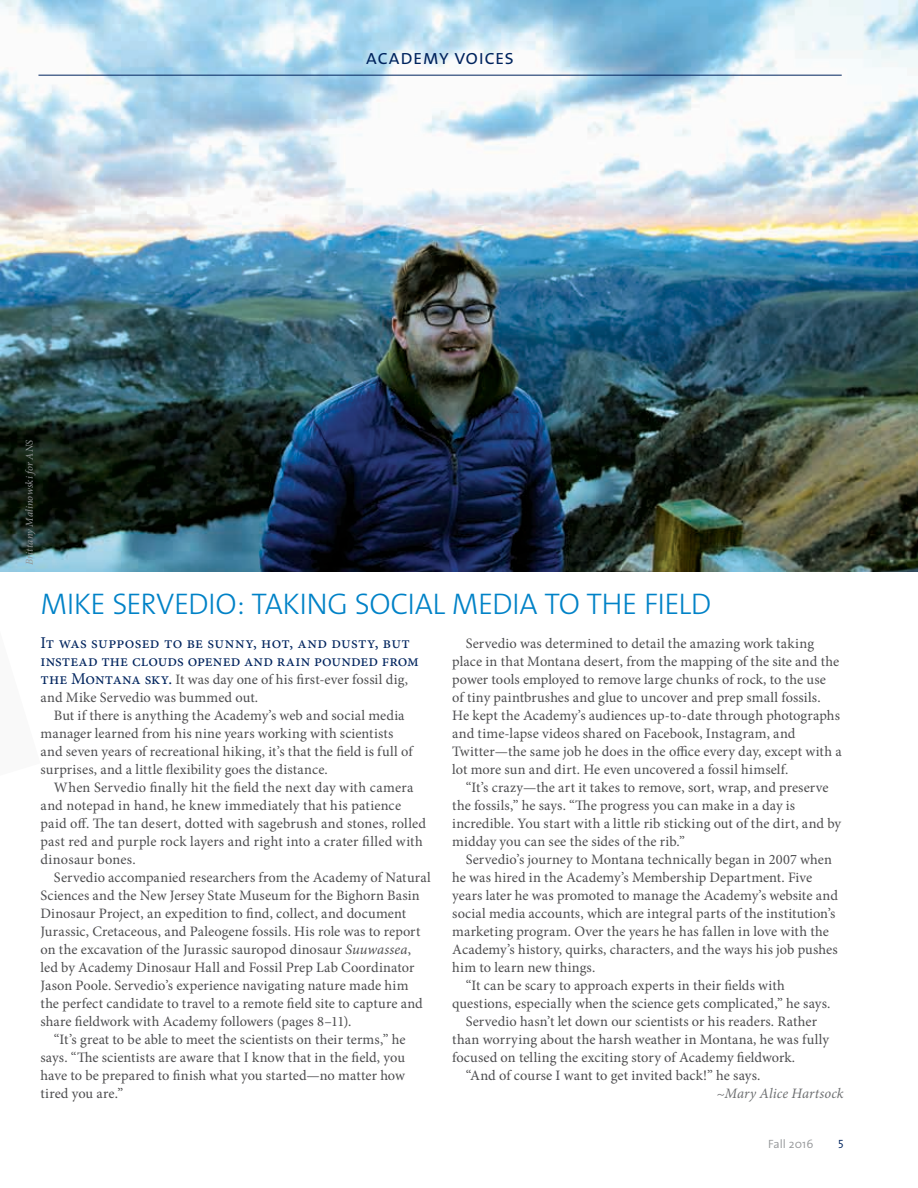
<style>
.page{position:relative;width:918px;height:1188px;background:#fff}
.page>*{position:absolute;margin:0;border:0;box-sizing:border-box;transform-origin:0 0}
.t1{font:30px "The Sans Light Caps";letter-spacing:-.02em;color:#0082c7}
.t2{font:21px "The Sans Semi Light Caps";letter-spacing:.005em;color:#00245e}
.t3{font:16.5px/18px "Minion Pro";letter-spacing:.01em;color:#00245e}
.t4{font:14.4px/18px "Minion Pro";letter-spacing:.005em;color:#4d4d4f}
.t5{font:14.4px/18px "Minion Pro";letter-spacing:.04em;color:#4d4d4f}
.t6{font:italic 14.4px "Minion Pro";color:#6d6f71}
.t7{font:300 12px "The Sans";color:#949698}
.t8{font:12px "The Sans Semi Light Caps";color:#00245e}
.t9{font:italic 10.5px "Minion Pro";color:#949698}
.s1{font-size:16.5px;color:#00245e}
.s2{font-style:italic}
</style>
<div class="page">
<img style="left:0;top:0;width:918px;height:572px">
<hr style="left:38px;top:75px;width:804px;height:1px;background:#00245e">
<p class="t9" style="left:22px;top:565px;width:127px;rotate:-90deg">Brittany Malinowski for ANS</p>
<h2 class="t2" style="left:366px;top:39px;width:150px">academy voices</h2>
<h1 class="t1" style="left:40px;top:579px;width:673px">MIKE SERVEDIO: TAKING SOCIAL MEDIA TO THE FIELD</h1>
<p class="t3" style="left:40px;top:634px;width:380px">It was supposed to be sunny, hot, and dusty, but instead the clouds opened and rain pounded from</p>
<p class="t4" style="left:40px;top:670px;width:369px"><span class="s1">the Montana sky.</span> It was day one of his first-ever fossil dig, and Mike Servedio was bummed out.</p>
<p class="t4" style="left:40px;top:706px;width:375px;text-indent:13px">But if there is anything the Academy’s web and social media manager learned from his nine years working with scientists and seven years of recreational hiking, it’s that the field is full of surprises, and a little flexibility goes the distance.</p>
<p class="t5" style="left:40px;top:778px;width:387px;text-indent:13px">When Servedio finally hit the field the next day with camera and notepad in hand, he knew immediately that his patience paid off. The tan desert, dotted with sagebrush and stones, rolled past red and purple rock layers and right into a crater filled with dinosaur bones.</p>
<p class="t4" style="left:54px;top:868px;width:378px">Servedio accompanied researchers from the Academy of Natural</p>
<p class="t4" style="left:40px;top:886px;width:381px">Sciences and the New Jersey State Museum for the Bighorn Basin</p>
<p class="t4" style="left:40px;top:904px;width:367px">Dinosaur Project, an expedition to find, collect, and document</p>
<p class="t4" style="left:40px;top:922px;width:381px">Jurassic, Cretaceous, and Paleogene fossils. His role was to report</p>
<p class="t4" style="left:40px;top:940px;width:372px">on the excavation of the Jurassic sauropod dinosaur <span class="s2">Suuwassea</span>,</p>
<p class="t4" style="left:40px;top:958px;width:375px">led by Academy Dinosaur Hall and Fossil Prep Lab Coordinator</p>
<p class="t4" style="left:40px;top:976px;width:369px">Jason Poole. Servedio’s experience navigating nature made him</p>
<p class="t4" style="left:40px;top:994px;width:384px">the perfect candidate to travel to a remote field site to capture and</p>
<p class="t4" style="left:40px;top:1012px;width:312px">share fieldwork with Academy followers (pages 8–11).</p>
<p class="t4" style="left:54px;top:1030px;width:353px">“It’s great to be able to meet the scientists on their terms,” he</p>
<p class="t4" style="left:40px;top:1048px;width:366px">says. “The scientists are aware that I know that in the field, you</p>
<p class="t4" style="left:40px;top:1066px;width:366px">have to be prepared to finish what you started—no matter how</p>
<p class="t4" style="left:40px;top:1084px;width:84px">tired you are.”</p>
<p class="t4" style="left:452px;top:634px;width:391px;text-indent:13px">Servedio was determined to detail the amazing work taking place in that Montana desert, from the mapping of the site and the power tools employed to remove large chunks of rock, to the use of tiny paintbrushes and glue to uncover and prep small fossils.<br>He kept the Academy’s audiences up-to-date through photographs and time-lapse videos shared on Facebook, Instagram, and Twitter—the same job he does in the office every day, except with a lot more sun and dirt. He even uncovered a fossil himself.</p>
<p class="t4" style="left:452px;top:778px;width:391px;text-indent:13px">“It’s crazy—the art it takes to remove, sort, wrap, and preserve the fossils,” he says. “The progress you can make in a day is incredible. You start with a little rib sticking out of the dirt, and by midday you can see the sides of the rib.”</p>
<p class="t4" style="left:466px;top:850px;width:368px">Servedio’s journey to Montana technically began in 2007 when</p>
<p class="t4" style="left:452px;top:868px;width:361px">he was hired in the Academy’s Membership Department. Five</p>
<p class="t4" style="left:452px;top:886px;width:387px">years later he was promoted to manage the Academy’s website and</p>
<p class="t4" style="left:452px;top:904px;width:385px">social media accounts, which are integral parts of the institution’s</p>
<p class="t4" style="left:452px;top:922px;width:378px">marketing program. Over the years he has fallen in love with the</p>
<p class="t4" style="left:452px;top:940px;width:387px">Academy’s history, quirks, characters, and the ways his job pushes</p>
<p class="t4" style="left:452px;top:958px;width:145px">him to learn new things.</p>
<p class="t4" style="left:466px;top:976px;width:321px">“It can be scary to approach experts in their fields with</p>
<p class="t4" style="left:452px;top:994px;width:380px">questions, especially when the science gets complicated,” he says.</p>
<p class="t4" style="left:466px;top:1012px;width:353px">Servedio hasn’t let down our scientists or his readers. Rather</p>
<p class="t4" style="left:452px;top:1030px;width:379px">than worrying about the harsh weather in Montana, he was fully</p>
<p class="t4" style="left:452px;top:1048px;width:344px">focused on telling the exciting story of Academy fieldwork.</p>
<p class="t4" style="left:466px;top:1066px;width:296px">“And of course I want to get invited back!” he says.</p>
<p class="t6" style="left:717px;top:1084px;width:129px">~Mary Alice Hartsock</p>
<p class="t7" style="left:768px;top:1134px;width:47px">Fall 2016</p>
<p class="t8" style="left:838px;top:1134px;width:7px">5</p>
</div>
